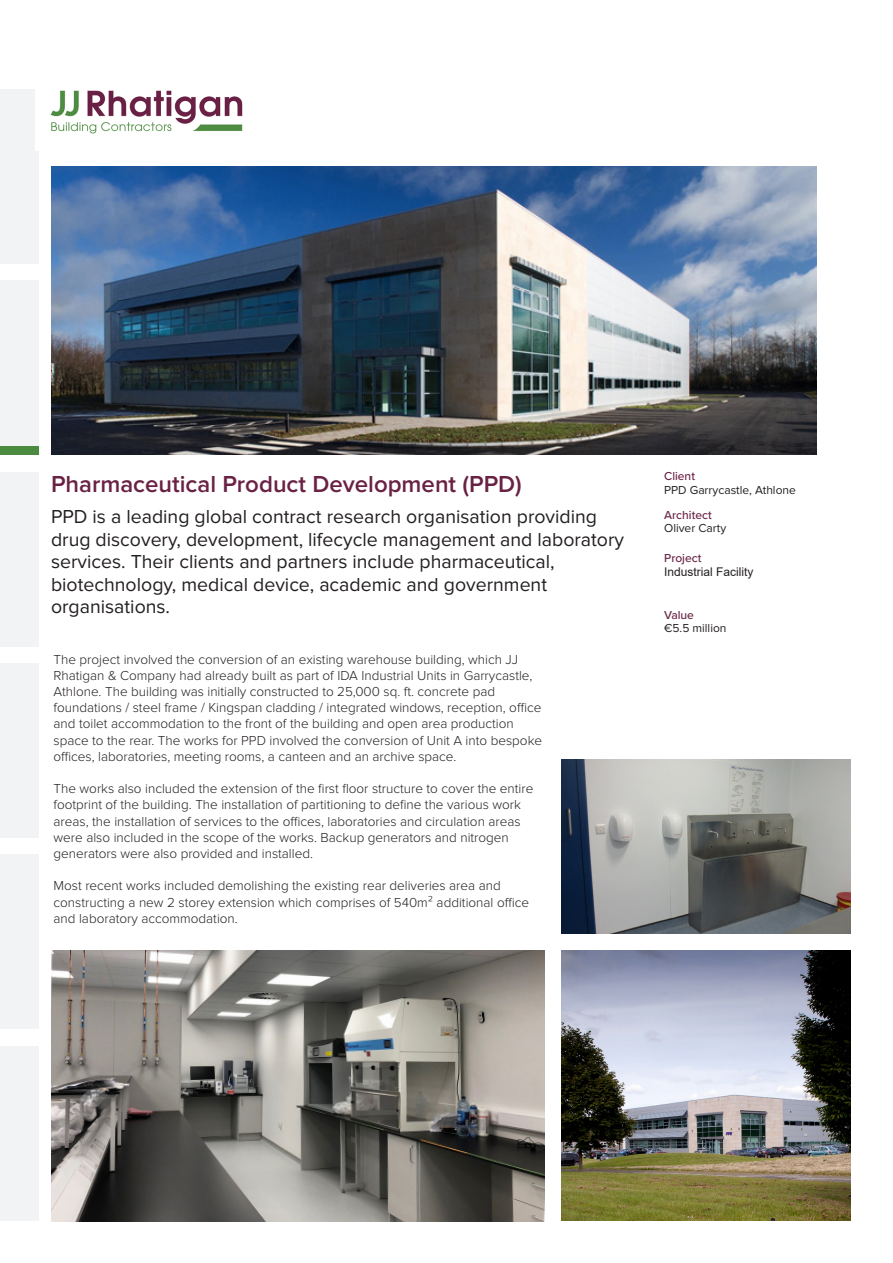
<style>
.page{position:relative;width:893px;height:1263px;background:#fff}
.page>*{position:absolute;margin:0;border:0;box-sizing:border-box;transform-origin:0 0}
.t1{font:600 24px "Proxima Nova";color:#692244}
.t2{font:19.5px/22.5px "Proxima Nova";color:#231f20}
.Small_Body_Text{font:300 13.5px/16.2px "Proxima Nova";color:#231f20}
.List_Heading{font:12px "Proxima Nova";color:#231f20}
.List_Heading-2{font:500 12px "Proxima Nova";color:#692244}
.List_Heading-3{font:12px "Arial";color:#231f20}
</style>
<div class="page">
<div style="left:0;top:89px;width:38px;height:175px;background:#f2f3f4"></div>
<div style="left:0;top:281px;width:38px;height:174px;background:#f2f3f4"></div>
<div style="left:0;top:472px;width:38px;height:174px;background:#f2f3f4"></div>
<div style="left:0;top:663px;width:38px;height:175px;background:#f2f3f4"></div>
<div style="left:0;top:855px;width:38px;height:174px;background:#f2f3f4"></div>
<div style="left:0;top:1046px;width:38px;height:174px;background:#f2f3f4"></div>
<div style="left:0;top:446px;width:38px;height:8px;background:#4b8b3f"></div>
<img style="left:51px;top:166px;width:765px;height:288px">
<img style="left:561px;top:950px;width:289px;height:270px">
<img style="left:561px;top:759px;width:289px;height:174px">
<img style="left:35px;top:89px;width:208px;height:62px">
<img style="left:51px;top:950px;width:493px;height:271px">
<p class="t1" style="left:51px;top:470px;width:472px">Pharmaceutical Product Development (PPD)</p>
<p class="t2" style="left:51px;top:506px;width:575px">PPD is a leading global contract research organisation providing drug discovery, development, lifecycle management and laboratory services. Their clients and partners include pharmaceutical, biotechnology, medical device, academic and government organisations.</p>
<p class="Small_Body_Text" style="left:54px;top:651px;width:490px">The project involved the conversion of an existing warehouse building, which JJ Rhatigan &amp; Company had already built as part of IDA Industrial Units in Garrycastle, Athlone. The building was initially constructed to 25,000 sq. ft. concrete pad foundations / steel frame / Kingspan cladding / integrated windows, reception, office and toilet accommodation to the front of the building and open area production space to the rear. The works for PPD involved the conversion of Unit A into bespoke offices, laboratories, meeting rooms, a canteen and an archive space.</p>
<p class="Small_Body_Text" style="left:54px;top:781px;width:481px">The works also included the extension of the first floor structure to cover the entire footprint of the building. The installation of partitioning to define the various work areas, the installation of services to the offices, laboratories and circulation areas were also included in the scope of the works. Backup generators and nitrogen generators were also provided and installed.</p>
<p class="Small_Body_Text" style="left:54px;top:878px;width:477px">Most recent works included demolishing the existing rear deliveries area and constructing a new 2 storey extension which comprises of 540m² additional office and laboratory accommodation.</p>
<p class="List_Heading-2" style="left:664px;top:467px;width:32px">Client</p>
<p class="List_Heading" style="left:664px;top:483px;width:133px">PPD Garrycastle, Athlone</p>
<p class="List_Heading-2" style="left:664px;top:506px;width:49px">Architect</p>
<p class="List_Heading" style="left:664px;top:521px;width:64px">Oliver Carty</p>
<p class="List_Heading-2" style="left:664px;top:549px;width:39px">Project</p>
<p class="List_Heading-3" style="left:664px;top:563px;width:91px">Industrial Facility</p>
<p class="List_Heading-2" style="left:664px;top:606px;width:31px">Value</p>
<p class="List_Heading" style="left:664px;top:621px;width:64px">€5.5 million</p>
</div>
